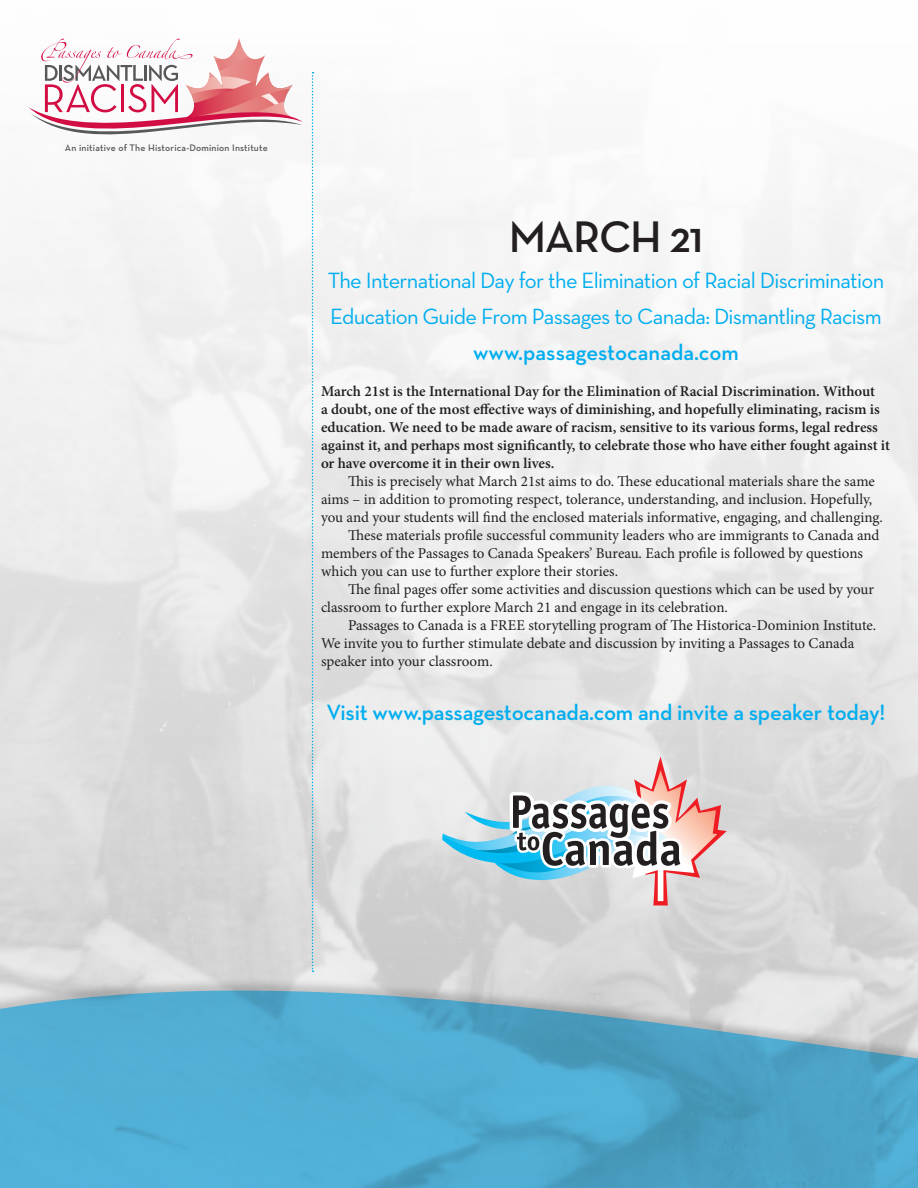
<style>
.page{position:relative;width:918px;height:1188px;background:#fff}
.page>*{position:absolute;margin:0;border:0;box-sizing:border-box;transform-origin:0 0}
.t1{font:600 45px "Neutra Text";letter-spacing:-.03em;color:#231f20}
.t2{font:22.5px "Neutra Text";letter-spacing:-.03em;color:#00aeef}
.t3{font:600 22.5px "Neutra Text";letter-spacing:-.01em;color:#00aeef}
.t4{font:15px/18px "Minion Pro";letter-spacing:-.005em;color:#231f20}
.t5{font:600 15px/18px "Minion Pro";color:#231f20}
.t6{font:600 9.6px "Neutra Text";letter-spacing:.02em;color:#57585a}
</style>
<div class="page">
<img style="left:0;top:72px;width:918px;height:871px">
<svg style="left:312px;top:72px;width:2px;height:871px"></svg>
<svg style="left:0;top:943px;width:918px;height:245px;background:#74b5d0"></svg>
<svg style="left:29px;top:38px;width:274px;height:124px"></svg>
<svg style="left:443px;top:757px;width:284px;height:149px;background:#c1c5c9"></svg>
<p class="t6" style="left:65px;top:142px;width:204px">An initiative of The Historica-Dominion Institute</p>
<p class="t1" style="left:509px;top:209px;width:196px">march 21</p>
<p class="t2" style="left:328px;top:267px;width:558px">The International Day for the Elimination of Racial Discrimination</p>
<p class="t2" style="left:330px;top:303px;width:553px">Education Guide From Passages to Canada: Dismantling Racism</p>
<p class="t3" style="left:473px;top:339px;width:267px">www.passagestocanada.com</p>
<p class="t5" style="left:321px;top:382px;width:571px">March 21st is the International Day for the Elimination of Racial Discrimination. Without<br>a doubt, one of the most effective ways of diminishing, and hopefully eliminating, racism is education. We need to be made aware of racism, sensitive to its various forms, legal redress against it, and perhaps most significantly, to celebrate those who have either fought against it or have overcome it in their own lives.</p>
<p class="t4" style="left:321px;top:472px;width:564px;text-indent:27px">This is precisely what March 21st aims to do. These educational materials share the same aims – in addition to promoting respect, tolerance, understanding, and inclusion. Hopefully, you and your students will find the enclosed materials informative, engaging, and challenging.</p>
<p class="t4" style="left:321px;top:526px;width:560px;text-indent:27px">These materials profile successful community leaders who are immigrants to Canada and members of the Passages to Canada Speakers’ Bureau. Each profile is followed by questions which you can use to further explore their stories.</p>
<p class="t4" style="left:321px;top:580px;width:555px;text-indent:27px">The final pages offer some activities and discussion questions which can be used by your classroom to further explore March 21 and engage in its celebration.</p>
<p class="t4" style="left:321px;top:616px;width:557px;text-indent:27px">Passages to Canada is a free storytelling program of The Historica-Dominion Institute.<br>We invite you to further stimulate debate and discussion by inviting a Passages to Canada speaker into your classroom.</p>
<p class="t3" style="left:327px;top:699px;width:560px">Visit www.passagestocanada.com and invite a speaker today!</p>
</div>
